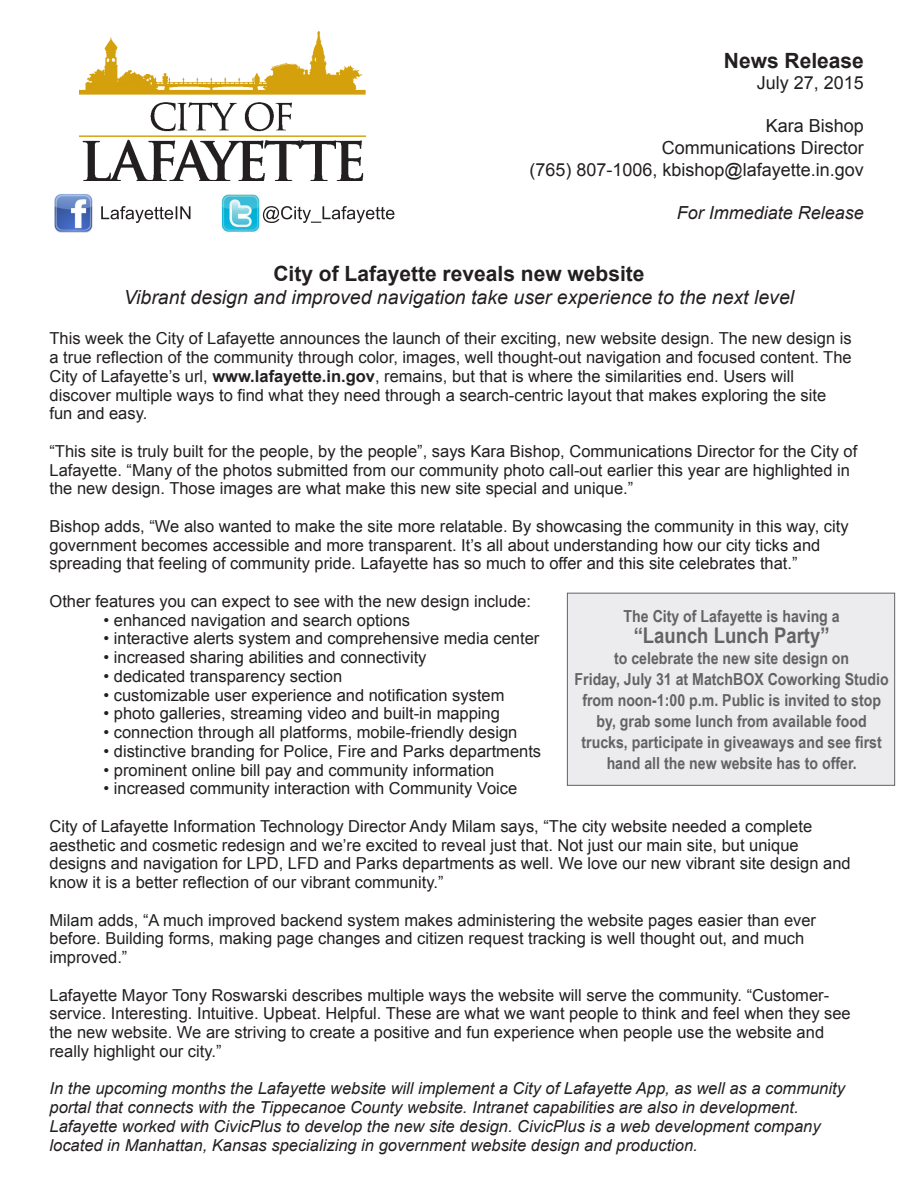
<style>
.page{position:relative;width:918px;height:1188px;background:#fff}
.page>*{position:absolute;margin:0;border:0;box-sizing:border-box;transform-origin:0 0}
.t1{font:700 21.6px "Arial Narrow";color:#636366;scale:1.04 1}
.t2{font:700 21px "Arial";color:#231f20}
.t3{font:italic 19.5px "Arial";color:#231f20}
.t4{font:18px "Arial";color:#231f20}
.t5{font:italic 18px "Arial";color:#231f20}
.t6{font:16.5px/18.8px "Arial";color:#231f20}
.t7{font:italic 16.5px/18.8px "Arial";color:#231f20}
.t8{font:700 16.5px/21px "Arial Narrow";color:#636366;text-align:center;scale:1.04 1}
.s1{font-weight:700}
</style>
<div class="page">
<div style="left:567px;top:593px;width:328px;height:192px;background:#ececee"></div>
<div style="left:567px;top:593px;width:328px;height:193px;border:1px solid #636366"></div>
<img style="left:54px;top:194px;width:39px;height:39px">
<img style="left:221px;top:194px;width:39px;height:38px">
<svg style="left:101px;top:206px;width:293px;height:17px"></svg>
<img style="left:80px;top:32px;width:286px;height:149px">
<p class="t2" style="left:724px;top:46px;width:142px">News Release</p>
<p class="t4" style="left:757px;top:71px;width:109px">July 27, 2015</p>
<p class="t4" style="left:766px;top:114px;width:100px">Kara Bishop</p>
<p class="t4" style="left:662px;top:136px;width:204px">Communications Director</p>
<p class="t4" style="left:530px;top:158px;width:336px">(765) 807-1006, kbishop@lafayette.in.gov</p>
<p class="t5" style="left:677px;top:201px;width:189px">For Immediate Release</p>
<p class="t2" style="left:273px;top:259px;width:373px">City of Lafayette reveals new website</p>
<p class="t3" style="left:124px;top:285px;width:672px">Vibrant design and improved navigation take user experience to the next level</p>
<p class="t6" style="left:50px;top:329px;width:804px">This week the City of Lafayette announces the launch of their exciting, new website design. The new design is a true reflection of the community through color, images, well thought-out navigation and focused content. The City of Lafayette’s url, <span class="s1">www.lafayette.in.gov</span>, remains, but that is where the similarities end. Users will discover multiple ways to find what they need through a search-centric layout that makes exploring the site fun and easy.</p>
<p class="t6" style="left:50px;top:442px;width:809px">“This site is truly built for the people, by the people”, says Kara Bishop, Communications Director for the City of<br>Lafayette. “Many of the photos submitted from our community photo call-out earlier this year are highlighted in the new design. Those images are what make this new site special and unique.”</p>
<p class="t6" style="left:50px;top:517px;width:801px">Bishop adds, “We also wanted to make the site more relatable. By showcasing the community in this way, city government becomes accessible and more transparent. It’s all about understanding how our city ticks and spreading that feeling of community pride. Lafayette has so much to offer and this site celebrates that.”</p>
<p class="t6" style="left:50px;top:592px;width:483px">Other features you can expect to see with the new design include:</p>
<p class="t6" style="left:104px;top:611px;width:308px">• enhanced navigation and search options</p>
<p class="t6" style="left:104px;top:629px;width:437px">• interactive alerts system and comprehensive media center</p>
<p class="t6" style="left:104px;top:648px;width:325px">• increased sharing abilities and connectivity</p>
<p class="t6" style="left:104px;top:667px;width:240px">• dedicated transparency section</p>
<p class="t6" style="left:104px;top:686px;width:403px">• customizable user experience and notification system</p>
<p class="t6" style="left:104px;top:704px;width:398px">• photo galleries, streaming video and built-in mapping</p>
<p class="t6" style="left:104px;top:723px;width:415px">• connection through all platforms, mobile-friendly design</p>
<p class="t6" style="left:104px;top:742px;width:439px">• distinctive branding for Police, Fire and Parks departments</p>
<p class="t6" style="left:104px;top:761px;width:392px">• prominent online bill pay and community information</p>
<p class="t6" style="left:104px;top:779px;width:415px">• increased community interaction with Community Voice</p>
<p class="t6" style="left:50px;top:817px;width:803px">City of Lafayette Information Technology Director Andy Milam says, “The city website needed a complete aesthetic and cosmetic redesign and we’re excited to reveal just that. Not just our main site, but unique designs and navigation for LPD, LFD and Parks departments as well. We love our new vibrant site design and know it is a better reflection of our vibrant community.”</p>
<p class="t6" style="left:50px;top:911px;width:768px">Milam adds, “A much improved backend system makes administering the website pages easier than ever before. Building forms, making page changes and citizen request tracking is well thought out, and much improved.”</p>
<p class="t6" style="left:50px;top:986px;width:803px">Lafayette Mayor Tony Roswarski describes multiple ways the website will serve the community. “Customer&shy;service. Interesting. Intuitive. Upbeat. Helpful. These are what we want people to think and feel when they see the new website. We are striving to create a positive and fun experience when people use the website and really highlight our city.”</p>
<p class="t7" style="left:50px;top:1079px;width:797px">In the upcoming months the Lafayette website will implement a City of Lafayette App, as well as a community portal that connects with the Tippecanoe County website. Intranet capabilities are also in development.<br>Lafayette worked with CivicPlus to develop the new site design. CivicPlus is a web development company located in Manhattan, Kansas specializing in government website design and production.</p>
<p class="t8" style="left:624px;top:604px;width:209px">The City of Lafayette is having a</p>
<p class="t1" style="left:634px;top:619px;width:190px">“Launch Lunch Party”</p>
<p class="t8" style="left:575px;top:646px;width:304px">to celebrate the new site design on<br>Friday, July 31 at MatchBOX Coworking Studio from noon-1:00 p.m. Public is invited to stop by, grab some lunch from available food trucks, participate in giveaways and see first hand all the new website has to offer.</p>
</div>
